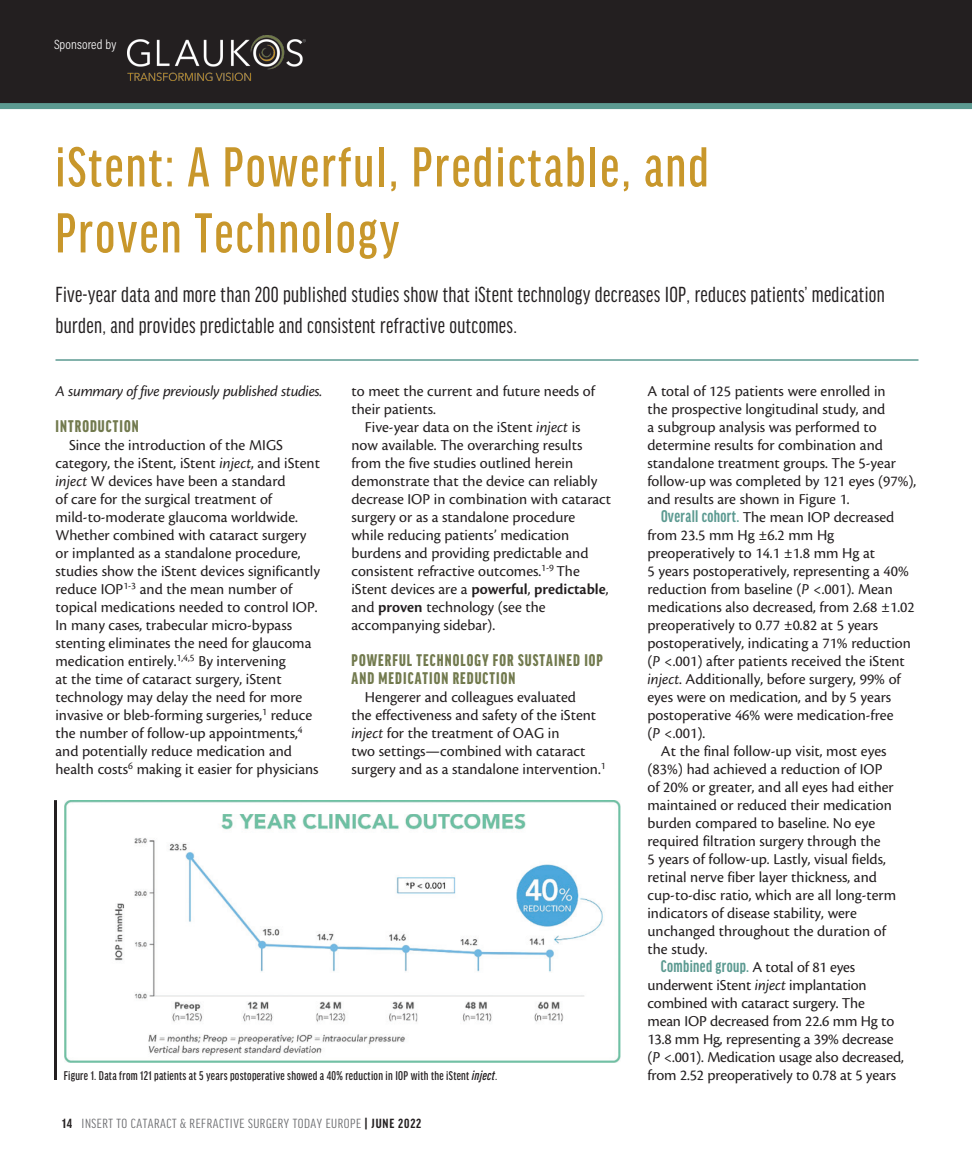
<style>
.page{position:relative;width:972px;height:1161px;background:#fff}
.page>*{position:absolute;margin:0;border:0;box-sizing:border-box;transform-origin:0 0}
.headline{font:500 extra-condensed 60px/66px "Good Headline Pro";letter-spacing:.035em;color:#c8972b}
.deck{font:23.25px/30.8px "Good Headline Pro X Cond News";letter-spacing:.015em;color:#231f20}
.subhead{font:900 extra-condensed 18px/18px "Good Headline Pro";letter-spacing:.06em;color:#727a4e}
.body{font:700 extra-condensed 18px "Good Headline Pro";letter-spacing:.02em;color:#5c9a91}
.body-2{font:15.75px/18px "Cronos Pro";color:#231f20}
.body-3{font:italic 15.75px "Cronos Pro";letter-spacing:-.02em;color:#231f20}
.t1{font:extra-condensed 14.1px "Good Headline Pro";letter-spacing:.035em;color:#6c6d70;scale:1.11 1}
.t2{font:500 extra-condensed 13.5px "Good Headline Pro";letter-spacing:.02em;color:#231f20}
.t3{font:300 13.5px "Acumin Pro Cond";letter-spacing:.01em;color:#fff}
.s1{font-style:italic}
.s2{font-weight:600}
.s3{font-family:"Acumin Pro Extra Cond";font-weight:600;font-style:italic;font-stretch:normal}
.s4{font-weight:700;color:#231f20}
.s5{font-family:"Good Headline Pro";font-weight:700;font-stretch:extra-condensed;font-size:18px;color:#5c9a91}
.s6{font-family:"Cronos Pro";font-weight:400;font-stretch:normal;font-size:15.75px;color:#231f20}
</style>
<div class="page">
<div style="left:0;top:0;width:972px;height:105px;background:#231f20"></div>
<div style="left:0;top:103px;width:972px;height:6px;background:#5c9a91"></div>
<img style="left:127px;top:35px;width:179px;height:45px">
<hr style="left:56px;top:359px;width:862px;height:2px;background:#5c9a91">
<img style="left:65px;top:801px;width:556px;height:261px">
<hr style="left:54px;top:800px;width:3px;height:280px;background:#231f20">
<p class="t3" style="left:54px;top:35px;width:64px">Sponsored by</p>
<p class="headline" style="left:55px;top:134px;width:655px">iStent: A Powerful, Predictable, and<br>Proven Technology</p>
<p class="deck" style="left:56px;top:279px;width:831px">Five-year data and more than 200 published studies show that iStent technology decreases IOP, reduces patients’ medication burden, and provides predictable and consistent refractive outcomes.</p>
<p class="body-3" style="left:56px;top:382px;width:268px">A summary of five previously published studies.</p>
<p class="subhead" style="left:56px;top:417px;width:85px">INTRODUCTION</p>
<p class="body-2" style="left:56px;top:436px;width:266px;text-indent:14px">Since the introduction of the MIGS category, the iStent, iStent <span class="s1">inject</span>, and iStent <span class="s1">inject</span> W devices have been a standard<br>of care for the surgical treatment of mild-to-moderate glaucoma worldwide.<br>Whether combined with cataract surgery or implanted as a standalone procedure, studies show the iStent devices significantly reduce IOP<sup>1-3</sup> and the mean number of topical medications needed to control IOP.<br>In many cases, trabecular micro-bypass stenting eliminates the need for glaucoma medication entirely.<sup>1,4,5</sup> By intervening<br>at the time of cataract surgery, iStent technology may delay the need for more invasive or bleb-forming surgeries,<sup>1</sup> reduce the number of follow-up appointments,<sup>4 </sup>and potentially reduce medication and health costs<sup>6</sup> making it easier for physicians</p>
<p class="body-2" style="left:351px;top:382px;width:245px">to meet the current and future needs of their patients.</p>
<p class="body-2" style="left:351px;top:418px;width:261px;text-indent:14px">Five-year data on the iStent <span class="s1">inject</span> is<br>now available. The overarching results from the five studies outlined herein demonstrate that the device can reliably decrease IOP in combination with cataract surgery or as a standalone procedure while reducing patients’ medication burdens and providing predictable and consistent refractive outcomes.<sup>1-9</sup> The iStent devices are a <span class="s2">powerful</span>, <span class="s2">predictable</span>, and <span class="s2">proven</span> technology (see the accompanying sidebar).</p>
<p class="subhead" style="left:352px;top:651px;width:253px">POWERFUL TECHNOLOGY FOR SUSTAINED IOP<br>AND MEDICATION REDUCTION</p>
<p class="body-2" style="left:351px;top:688px;width:256px;text-indent:14px">Hengerer and colleagues evaluated<br>the effectiveness and safety of the iStent <span class="s1">inject</span> for the treatment of OAG in<br>two settings—combined with cataract surgery and as a standalone intervention.<sup>1</sup></p>
<p class="t2" style="left:64px;top:1069px;width:435px">Figure 1. Data from 121 patients at 5 years postoperative showed a 40% reduction in IOP with the iStent <span class="s3">inject</span>.</p>
<p class="t1" style="left:62px;top:1117px;width:325px"><span class="s4">14</span> INSERT TO CATARACT &amp; REFRACTIVE SURGERY TODAY EUROPE <span class="s4">| JUNE 2022</span></p>
<p class="body-2" style="left:648px;top:382px;width:270px">A total of 125 patients were enrolled in<br>the prospective longitudinal study, and<br>a subgroup analysis was performed to determine results for combination and standalone treatment groups. The 5-year follow-up was completed by 121 eyes (97%), and results are shown in Figure 1.</p>
<p class="body-2" style="left:647px;top:508px;width:269px;text-indent:14px"><span class="s5">Overall cohort.</span> The mean IOP decreased from 23.5 mm Hg ±6.2 mm Hg preoperatively to 14.1 ±1.8 mm Hg at<br>5 years postoperatively, representing a 40% reduction from baseline (<span class="s1">P</span> &lt;.001). Mean medications also decreased, from 2.68 ±1.02 preoperatively to 0.77 ±0.82 at 5 years postoperatively, indicating a 71% reduction (<span class="s1">P</span> &lt;.001) after patients received the iStent <span class="s1">inject</span>. Additionally, before surgery, 99% of eyes were on medication, and by 5 years postoperative 46% were medication-free<br>(<span class="s1">P</span> &lt;.001).</p>
<p class="body-2" style="left:647px;top:742px;width:250px;text-indent:14px">At the final follow-up visit, most eyes (83%) had achieved a reduction of IOP of 20% or greater, and all eyes had either maintained or reduced their medication burden compared to baseline. No eye required filtration surgery through the<br>5 years of follow-up. Lastly, visual fields, retinal nerve fiber layer thickness, and cup-to-disc ratio, which are all long-term indicators of disease stability, were unchanged throughout the duration of the study.</p>
<p class="body" style="left:661px;top:957px;width:196px">Combined group. <span class="s6">A total of 81 eyes</span></p>
<p class="body-2" style="left:647px;top:976px;width:258px">underwent iStent <span class="s1">inject</span> implantation combined with cataract surgery. The<br>mean IOP decreased from 22.6 mm Hg to 13.8 mm Hg, representing a 39% decrease (<span class="s1">P</span> &lt;.001). Medication usage also decreased, from 2.52 preoperatively to 0.78 at 5 years</p>
</div>
